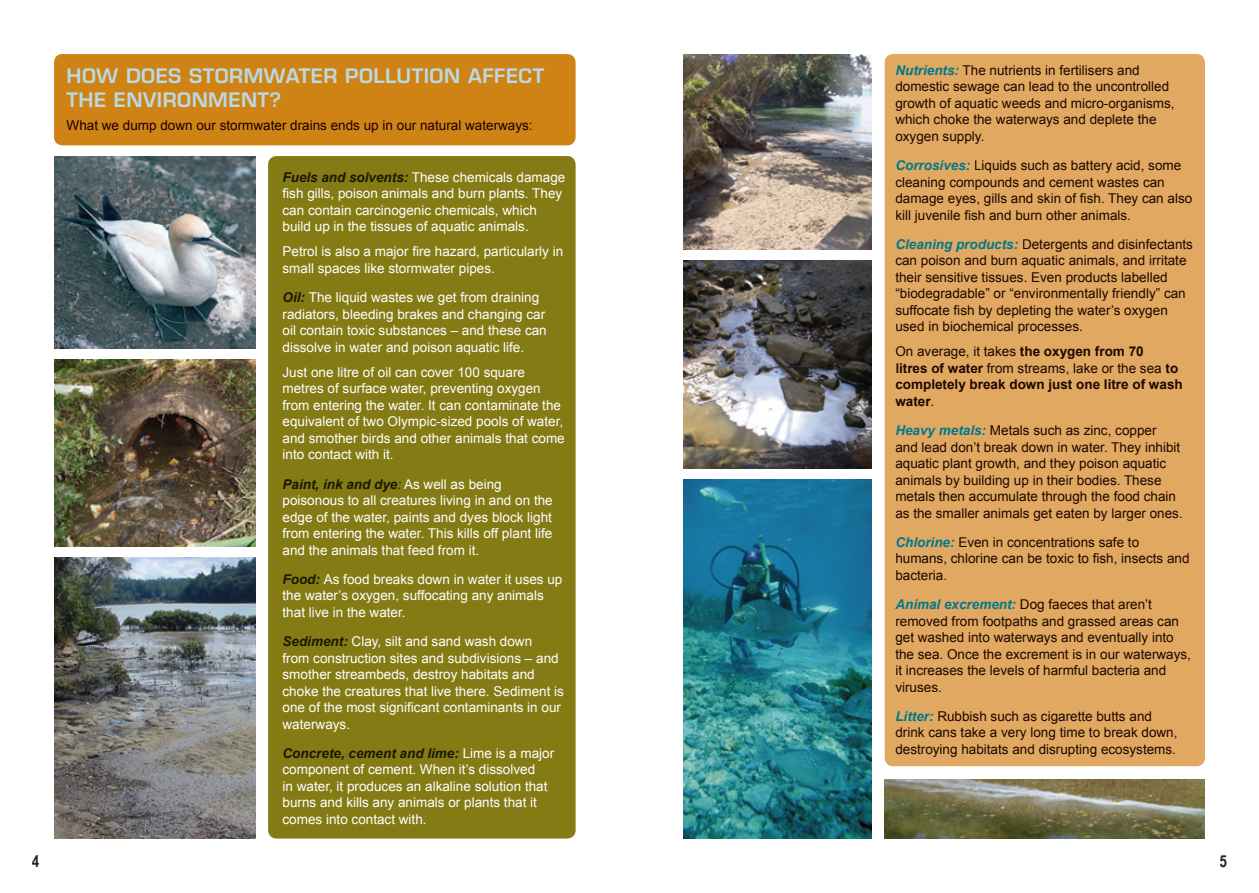
<style>
.page{position:relative;width:1259px;height:893px;background:#fff}
.page>*{position:absolute;margin:0;border:0;box-sizing:border-box;transform-origin:0 0}
.t1{font:600 19.5px/23.4px "Eurostile";letter-spacing:.025em;color:#bad9e2}
.t2{font:700 16.5px "Arial Narrow";color:#231f20}
.t3{font:13.5px/16.5px "Arial";color:#fff}
.t4{font:13.5px/16.5px "Arial";color:#1d0700}
.t5{font:700 13.5px/16.5px "Arial";color:#1d0700}
.t6{font:13.5px "Arial";color:#1b0000}
.s1{font-weight:700;font-style:italic;color:#191900}
.s2{font-style:italic;color:#191900}
.s3{font-weight:700;font-style:italic;color:#00788b}
.s4{font-weight:400}
</style>
<div class="page">
<div style="left:884px;top:54px;width:321px;height:712px;background:#e1a861;border-radius:9px"></div>
<img style="left:683px;top:260px;width:189px;height:209px">
<img style="left:683px;top:54px;width:189px;height:196px">
<img style="left:683px;top:479px;width:189px;height:360px">
<img style="left:884px;top:779px;width:321px;height:60px">
<div style="left:54px;top:54px;width:521px;height:91px;background:#d08315;border-radius:9px"></div>
<div style="left:268px;top:156px;width:307px;height:682px;background:#847b15;border-radius:9px"></div>
<img style="left:54px;top:359px;width:201px;height:187px">
<img style="left:54px;top:557px;width:201px;height:281px">
<img style="left:54px;top:156px;width:201px;height:192px">
<h1 class="t1" style="left:67px;top:64px;width:479px">HOW DOES STORMWATER POLLUTION AFFECT<br>THE ENVIRONMENT?</h1>
<p class="t6" style="left:67px;top:117px;width:467px">What we dump down our stormwater drains ends up in our natural waterways:</p>
<p class="t3" style="left:282px;top:169px;width:284px"><span class="s1">Fuels and solvents:</span> These chemicals damage fish gills, poison animals and burn plants. They can contain carcinogenic chemicals, which build up in the tissues of aquatic animals.</p>
<p class="t3" style="left:282px;top:243px;width:282px">Petrol is also a major fire hazard, particularly in small spaces like stormwater pipes.</p>
<p class="t3" style="left:282px;top:289px;width:266px"><span class="s1">Oil:</span> The liquid wastes we get from draining radiators, bleeding brakes and changing car oil contain toxic substances – and these can dissolve in water and poison aquatic life.</p>
<p class="t3" style="left:282px;top:364px;width:284px">Just one litre of oil can cover 100 square metres of surface water, preventing oxygen from entering the water. It can contaminate the equivalent of two Olympic-sized pools of water, and smother birds and other animals that come into contact with it.</p>
<p class="t3" style="left:282px;top:475px;width:272px"><span class="s1">Paint, ink and dye</span><span class="s2">:</span> As well as being poisonous to all creatures living in and on the edge of the water, paints and dyes block light from entering the water. This kills off plant life and the animals that feed from it.</p>
<p class="t3" style="left:282px;top:571px;width:281px"><span class="s1">Food:</span> As food breaks down in water it uses up the water’s oxygen, suffocating any animals that live in the water.</p>
<p class="t3" style="left:282px;top:633px;width:283px"><span class="s1">Sediment:</span> Clay, silt and sand wash down<br>from construction sites and subdivisions – and smother streambeds, destroy habitats and choke the creatures that live there. Sediment is one of the most significant contaminants in our waterways.</p>
<p class="t3" style="left:282px;top:745px;width:273px"><span class="s1">Concrete, cement and lime:</span> Lime is a major component of cement. When it’s dissolved<br>in water, it produces an alkaline solution that burns and kills any animals or plants that it comes into contact with.</p>
<p class="t4" style="left:895px;top:62px;width:281px"><span class="s3">Nutrients:</span> The nutrients in fertilisers and domestic sewage can lead to the uncontrolled growth of aquatic weeds and micro-organisms, which choke the waterways and deplete the oxygen supply.</p>
<p class="t4" style="left:895px;top:157px;width:298px"><span class="s3">Corrosives:</span> Liquids such as battery acid, some cleaning compounds and cement wastes can damage eyes, gills and skin of fish. They can also kill juvenile fish and burn other animals.</p>
<p class="t4" style="left:895px;top:236px;width:299px"><span class="s3">Cleaning products:</span> Detergents and disinfectants can poison and burn aquatic animals, and irritate their sensitive tissues. Even products labelled “biodegradable” or “environmentally friendly” can suffocate fish by depleting the water’s oxygen used in biochemical processes.</p>
<p class="t5" style="left:895px;top:343px;width:289px"><span class="s4">On average, it takes</span> the oxygen from 70<br>litres of water <span class="s4">from streams, lake or the sea</span> to completely break down just one litre of wash water<span class="s4">.</span></p>
<p class="t4" style="left:895px;top:422px;width:289px"><span class="s3">Heavy metals:</span> Metals such as zinc, copper<br>and lead don’t break down in water. They inhibit aquatic plant growth, and they poison aquatic animals by building up in their bodies. These metals then accumulate through the food chain as the smaller animals get eaten by larger ones.</p>
<p class="t4" style="left:895px;top:534px;width:296px"><span class="s3">Chlorine:</span> Even in concentrations safe to humans, chlorine can be toxic to fish, insects and bacteria.</p>
<p class="t4" style="left:895px;top:596px;width:297px"><span class="s3">Animal excrement:</span> Dog faeces that aren’t removed from footpaths and grassed areas can get washed into waterways and eventually into the sea. Once the excrement is in our waterways, it increases the levels of harmful bacteria and viruses.</p>
<p class="t4" style="left:895px;top:708px;width:284px"><span class="s3">Litter:</span> Rubbish such as cigarette butts and drink cans take a very long time to break down, destroying habitats and disrupting ecosystems.</p>
<p class="t2" style="left:32px;top:852px;width:9px">4</p>
<p class="t2" style="left:1219px;top:852px;width:9px">5</p>
</div>
